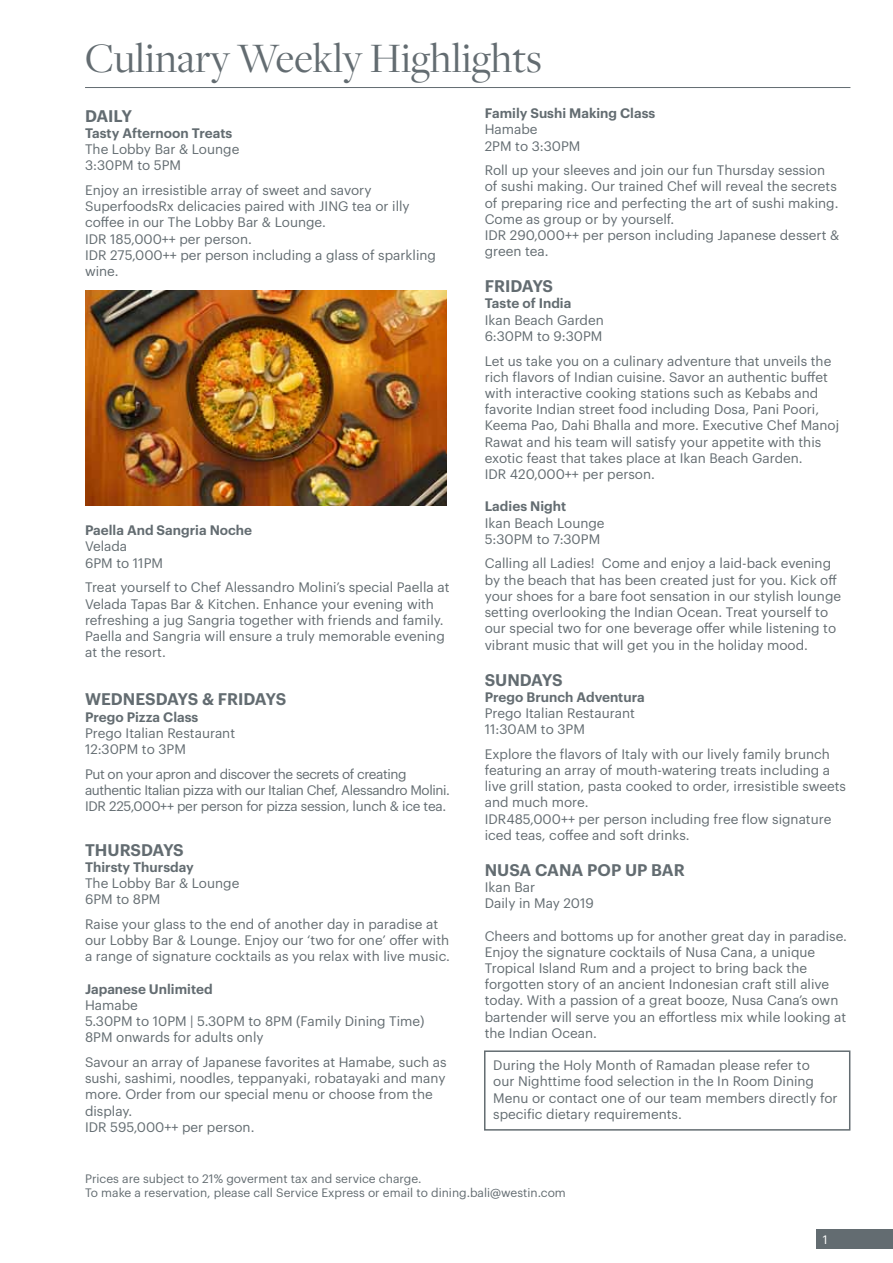
<style>
.page{position:relative;width:893px;height:1263px;background:#fff}
.page>*{position:absolute;margin:0;border:0;box-sizing:border-box;transform-origin:0 0}
.t1{font:43.5px "Freight Disp Pro";color:#636c71}
.t2{font:600 16.5px "Graphik Starwood";letter-spacing:-.03em;color:#636c71}
.t3{font:13.5px/16.2px "Graphik Starwood";color:#636c71}
.t4{font:600 13.5px "Graphik Starwood";color:#636c71}
.t5{font:13.5px/16.2px "Graphik Starwood";letter-spacing:-.03em;color:#636c71}
.t6{font:12px/14.4px "Graphik Starwood";color:#636c71}
.t7{font:12px "Graphik Starwood";color:#fff}
</style>
<div class="page">
<div style="left:816px;top:1229px;width:77px;height:20px;background:#636c71"></div>
<hr style="left:85px;top:87px;width:765px;height:1px;background:#636c71">
<img style="left:85px;top:290px;width:361px;height:216px">
<div style="left:484px;top:1050px;width:366px;height:80px;border:2px solid #636c71"></div>
<h1 class="t1" style="left:85px;top:30px;width:458px">Culinary Weekly Highlights</h1>
<p class="t2" style="left:85px;top:103px;width:49px">DAILY</p>
<p class="t4" style="left:85px;top:123px;width:149px">Tasty Afternoon Treats</p>
<p class="t3" style="left:85px;top:140px;width:156px">The Lobby Bar &amp; Lounge<br>3:30PM to 5PM</p>
<p class="t3" style="left:85px;top:181px;width:352px">Enjoy an irresistible array of sweet and savory SuperfoodsRx delicacies paired with JING tea or illy coffee in our The Lobby Bar &amp; Lounge.<br>IDR 185,000++ per person.<br>IDR 275,000++ per person including a glass of sparkling wine.</p>
<p class="t4" style="left:485px;top:103px;width:172px">Family Sushi Making Class</p>
<p class="t3" style="left:485px;top:120px;width:97px">Hamabe<br>2PM to 3:30PM</p>
<p class="t3" style="left:485px;top:161px;width:356px">Roll up your sleeves and join our fun Thursday session of sushi making. Our trained Chef will reveal the secrets of preparing rice and perfecting the art of sushi making.<br>Come as group or by yourself.<br>IDR 290,000++ per person including Japanese dessert &amp; green tea.</p>
<p class="t2" style="left:485px;top:274px;width:69px">FRI DAYS</p>
<p class="t4" style="left:485px;top:293px;width:88px">Taste of I ndia</p>
<p class="t3" style="left:485px;top:310px;width:121px">Ikan Beach Garden<br>6:30PM to 9:30PM</p>
<p class="t3" style="left:485px;top:351px;width:356px">Let us take you on a culinary adventure that unveils the rich flavors of Indian cuisine. Savor an authentic buffet with interactive cooking stations such as Kebabs and favorite Indian street food including Dosa, Pani Poori, Keema Pao, Dahi Bhalla and more. Executive Chef Manoj Rawat and his team will satisfy your appetite with this exotic feast that takes place at Ikan Beach Garden.<br>IDR 420,000++ per person.</p>
<p class="t4" style="left:485px;top:496px;width:83px">Ladies Night</p>
<p class="t3" style="left:485px;top:513px;width:121px">Ikan Beach Lounge<br>5:30PM to 7:30PM</p>
<p class="t3" style="left:485px;top:554px;width:358px">Calling all Ladies! Come and enjoy a laid-back evening by the beach that has been created just for you. Kick off your shoes for a bare foot sensation in our stylish lounge setting overlooking the Indian Ocean. Treat yourself to our special two for one beverage offer while listening to vibrant music that will get you in the holiday mood.</p>
<p class="t2" style="left:485px;top:667px;width:13px">SUN</p>
<p class="t2" style="left:520px;top:667px;width:43px">DAYS</p>
<p class="t4" style="left:485px;top:686px;width:161px">Prego Brunch Adventura</p>
<p class="t3" style="left:485px;top:704px;width:152px">Prego Italian Restaurant<br>11:30AM to 3PM</p>
<p class="t3" style="left:485px;top:745px;width:363px">Explore the flavors of Italy with our lively family brunch featuring an array of mouth-watering treats including a live grill station, pasta cooked to order, irresistible sweets and much more.<br>IDR485,000++ per person including free flow signature iced teas, coffee and soft drinks.</p>
<p class="t2" style="left:485px;top:857px;width:13px">NUSA</p>
<p class="t2" style="left:535px;top:857px;width:25px">CANA</p>
<p class="t2" style="left:587px;top:857px;width:87px">POP UP BAR</p>
<p class="t3" style="left:485px;top:878px;width:110px">Ikan Bar<br>Daily in May 2019</p>
<p class="t3" style="left:485px;top:926px;width:364px">Cheers and bottoms up for another great day in paradise.<br>Enjoy the signature cocktails of Nusa Cana, a unique Tropical Island Rum and a project to bring back the forgotten story of an ancient Indonesian craft still alive today. With a passion of a great booze, Nusa Cana’s own bartender will serve you an effortless mix while looking at the Indian Ocean.</p>
<p class="t3" style="left:493px;top:1056px;width:346px">During the Holy Month of Ramadan please refer to<br>our Nighttime food selection in the In Room Dining Menu or contact one of our team members directly for specific dietary requirements.</p>
<p class="t4" style="left:85px;top:520px;width:169px">Paella And Sangria Noche</p>
<p class="t3" style="left:85px;top:537px;width:80px">Velada<br>6PM to 11PM</p>
<p class="t3" style="left:85px;top:578px;width:366px">Treat yourself to Chef Alessandro Molini’s special Paella at Velada Tapas Bar &amp; Kitchen. Enhance your evening with refreshing a jug Sangria together with friends and family.<br>Paella and Sangria will ensure a truly memorable evening at the resort.</p>
<p class="t2" style="left:85px;top:687px;width:50px">WEDNES</p>
<p class="t2" style="left:156px;top:687px;width:131px">DAYS &amp; FRI DAYS</p>
<p class="t4" style="left:85px;top:706px;width:115px">Prego Pizza Class</p>
<p class="t3" style="left:85px;top:723px;width:152px">Prego Italian Restaurant<br>12:30PM to 3PM</p>
<p class="t5" style="left:85px;top:764px;width:366px">Put on your apron and discover the secrets of creating authentic Italian pizza with our Italian Chef, Alessandro Molini.<br>IDR 225,000++ per person for pizza session, lunch &amp; ice tea.</p>
<p class="t2" style="left:85px;top:837px;width:22px">THURS</p>
<p class="t2" style="left:141px;top:837px;width:43px">DAYS</p>
<p class="t4" style="left:85px;top:856px;width:110px">Thirsty Thursday</p>
<p class="t3" style="left:85px;top:874px;width:156px">The Lobby Bar &amp; Lounge<br>6PM to 8PM</p>
<p class="t3" style="left:85px;top:915px;width:367px">Raise your glass to the end of another day in paradise at our Lobby Bar &amp; Lounge. Enjoy our ‘two for one’ offer with a range of signature cocktails as you relax with live music.</p>
<p class="t4" style="left:85px;top:978px;width:129px">Japanese Unlimited</p>
<p class="t3" style="left:85px;top:996px;width:341px">Hamabe<br>5.30PM to 10PM | 5.30PM to 8PM (Family Dining Time)<br>8PM onwards for adults only</p>
<p class="t3" style="left:85px;top:1053px;width:363px">Savour an array of Japanese favorites at Hamabe, such as sushi, sashimi, noodles, teppanyaki, robatayaki and many more. Order from our special menu or choose from the display.<br>IDR 595,000++ per person.</p>
<p class="t6" style="left:85px;top:1170px;width:482px">Prices are subject to 21% goverment tax and service charge.<br>To make a reservation, please call Service Express or email to dining.bali@westin.com</p>
<p class="t7" style="left:823px;top:1230px;width:6px">1</p>
</div>
